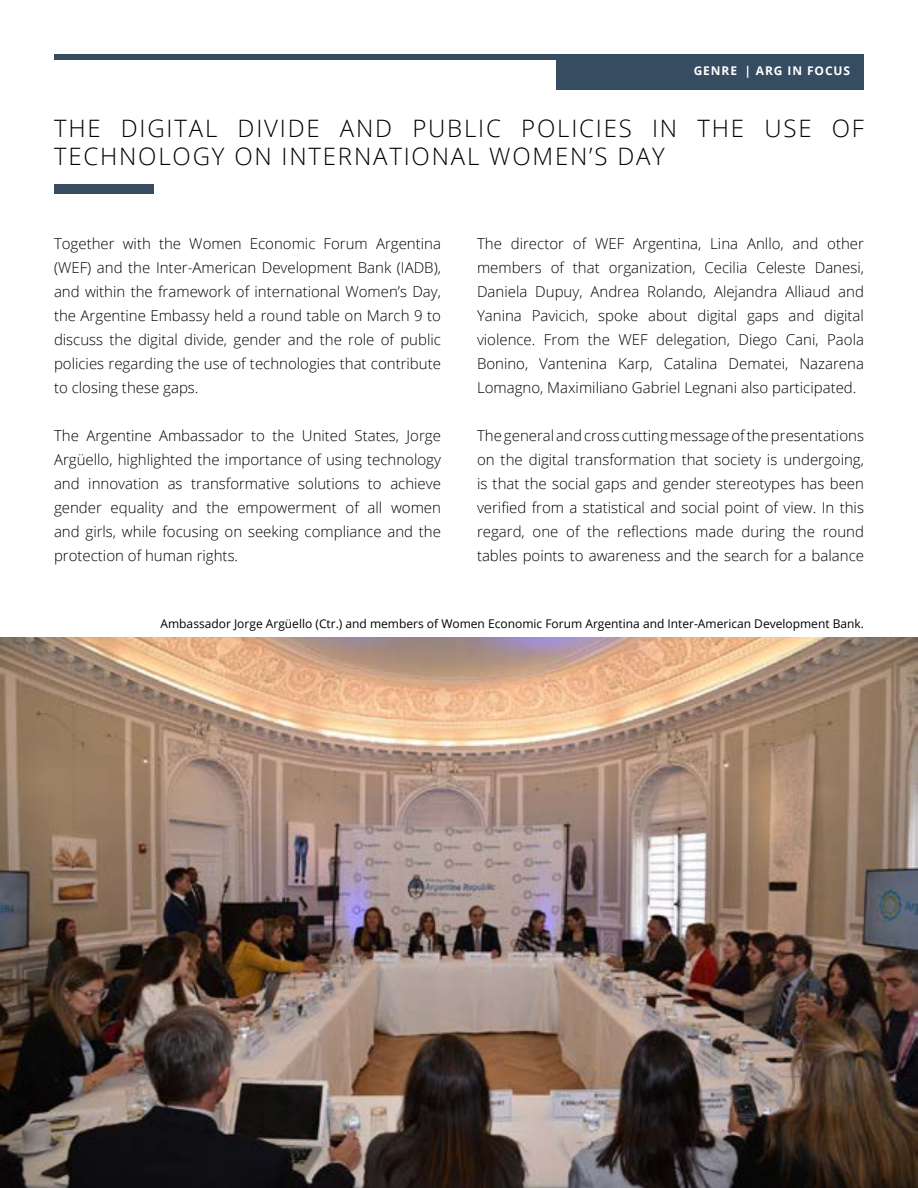
<style>
.page{position:relative;width:918px;height:1188px;background:#fff}
.page>*{position:absolute;margin:0;border:0;box-sizing:border-box;transform-origin:0 0}
.t1{font:300 24px/28.8px "Open Sans";letter-spacing:.075em;color:#000}
.t2{font:300 15px/24px "Open Sans";color:#000;text-align:justify}
.t3{font:12px "Open Sans";color:#000}
.t4{font:700 12px "Open Sans";letter-spacing:.075em;color:#fff}
</style>
<div class="page">
<div style="left:54px;top:54px;width:810px;height:5px;background:#364d61"></div>
<div style="left:556px;top:54px;width:308px;height:36px;background:#364d61"></div>
<img style="left:0;top:637px;width:918px;height:551px">
<div style="left:54px;top:185px;width:100px;height:9px;background:#364d61"></div>
<p class="t4" style="left:694px;top:62px;width:158px">GENRE | ARG IN FOCUS</p>
<h1 class="t1" style="left:54px;top:113px;width:812px">THE DIGITAL DIVIDE AND PUBLIC POLICIES IN THE USE OF<br>TECHNOLOGY ON INTERNATIONAL WOMEN’S DAY</h1>
<p class="t2" style="left:54px;top:231px;width:389px">Together with the Women Economic Forum Argentina (WEF) and the Inter-American Development Bank (IADB), and within the framework of international Women’s Day, the Argentine Embassy held a round table on March 9 to discuss the digital divide, gender and the role of public policies regarding the use of technologies that contribute to closing these gaps.</p>
<p class="t2" style="left:54px;top:423px;width:389px">The Argentine Ambassador to the United States, Jorge Argüello, highlighted the importance of using technology and innovation as transformative solutions to achieve gender equality and the empowerment of all women and girls, while focusing on seeking compliance and the protection of human rights.</p>
<p class="t2" style="left:477px;top:231px;width:389px">The director of WEF Argentina, Lina Anllo, and other members of that organization, Cecilia Celeste Danesi, Daniela Dupuy, Andrea Rolando, Alejandra Alliaud and Yanina Pavicich, spoke about digital gaps and digital violence. From the WEF delegation, Diego Cani, Paola Bonino, Vantenina Karp, Catalina Dematei, Nazarena Lomagno, Maximiliano Gabriel Legnani also participated.</p>
<p class="t2" style="left:477px;top:423px;width:389px">The general and cross cutting message of the presentations on the digital transformation that society is undergoing, is that the social gaps and gender stereotypes has been verified from a statistical and social point of view. In this regard, one of the reflections made during the round tables points to awareness and the search for a balance</p>
<p class="t3" style="left:161px;top:616px;width:705px">Ambassador Jorge Argüello (Ctr.) and members of Women Economic Forum Argentina and Inter-American Development Bank.</p>
</div>
